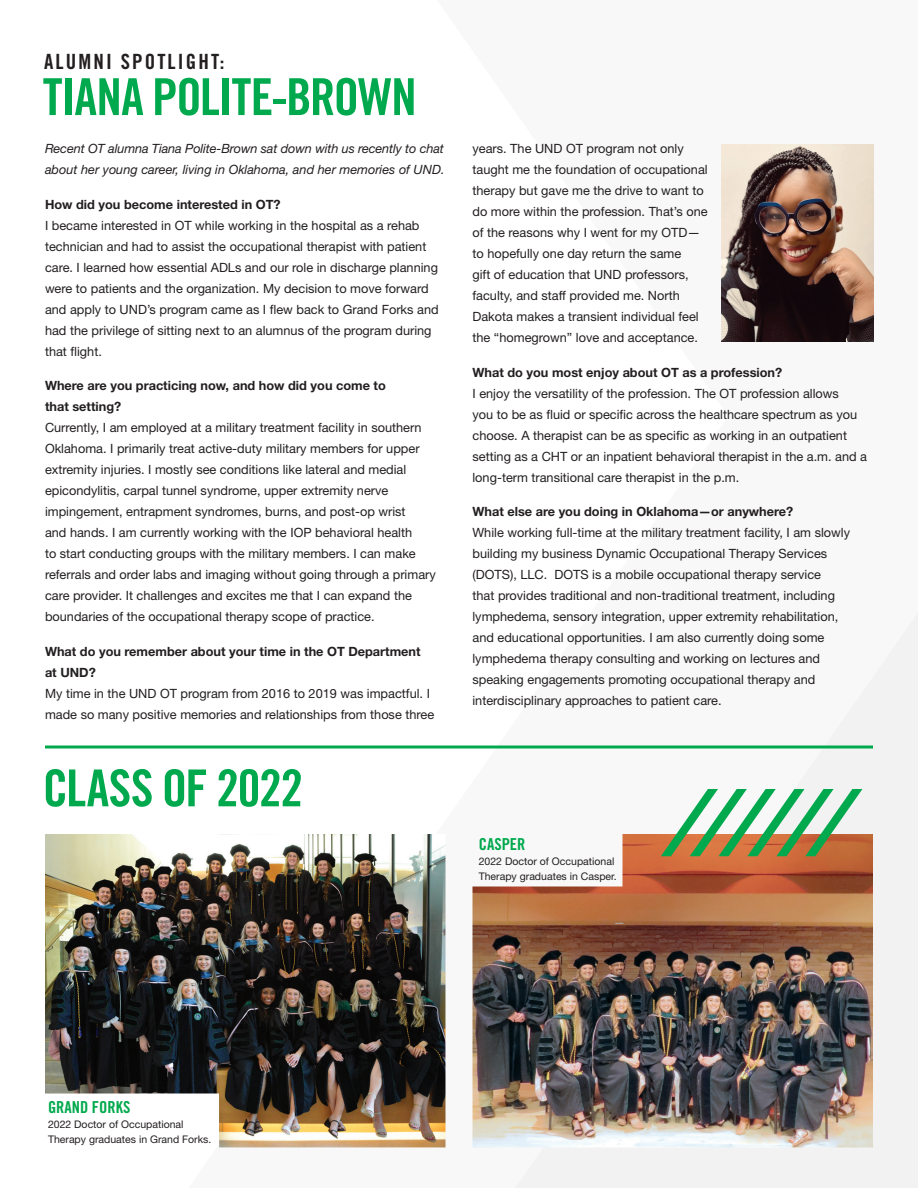
<style>
.page{position:relative;width:918px;height:1188px;background:#fff}
.page>*{position:absolute;margin:0;border:0;box-sizing:border-box;transform-origin:0 0}
.t1{font:51px "Trade Gothic LT Pro Bd Cn 20";letter-spacing:-.025em;color:#00a94d}
.t2{font:21px "Trade Gothic LT Pro Bd Cn 20";letter-spacing:.1em;color:#231f20}
.t3{font:16.5px "Trade Gothic LT Pro Bd Cn 20";color:#00a94d}
.t4{font:12.75px/21px "Helvetica Neue LT Pro";color:#231f20}
.t5{font:700 12.75px/21px "Helvetica Neue LT Pro";color:#231f20}
.t6{font:italic 12.75px/21px "Helvetica Neue LT Pro";letter-spacing:-.01em;color:#231f20}
.t7{font:10.5px/15px "Helvetica Neue LT Pro";color:#231f20}
</style>
<div class="page">
<svg style="left:515px;top:613px;width:403px;height:575px"></svg>
<img style="left:722px;top:144px;width:151px;height:198px">
<img style="left:45px;top:834px;width:401px;height:313px">
<img style="left:472px;top:834px;width:401px;height:314px">
<hr style="left:45px;top:746px;width:828px;height:2px;background:#00a94d">
<svg style="left:654px;top:789px;width:212px;height:67px"></svg>
<h2 class="t2" style="left:44px;top:49px;width:182px">ALUMNI SPOTLIGHT:</h2>
<h1 class="t1" style="left:43px;top:66px;width:375px">TIANA POLITE-BROWN</h1>
<p class="t6" style="left:45px;top:138px;width:401px">Recent OT alumna Tiana Polite-Brown sat down with us recently to chat about her young career, living in Oklahoma, and her memories of UND.</p>
<p class="t5" style="left:45px;top:193px;width:237px">How did you become interested in OT?</p>
<p class="t4" style="left:45px;top:214px;width:395px">I became interested in OT while working in the hospital as a rehab technician and had to assist the occupational therapist with patient care. I learned how essential ADLs and our role in discharge planning were to patients and the organization. My decision to move forward and apply to UND’s program came as I flew back to Grand Forks and had the privilege of sitting next to an alumnus of the program during that flight.</p>
<p class="t5" style="left:45px;top:375px;width:342px">Where are you practicing now, and how did you come to that setting?</p>
<p class="t4" style="left:45px;top:417px;width:392px">Currently, I am employed at a military treatment facility in southern Oklahoma. I primarily treat active-duty military members for upper extremity injuries. I mostly see conditions like lateral and medial epicondylitis, carpal tunnel syndrome, upper extremity nerve impingement, entrapment syndromes, burns, and post-op wrist<br>and hands. I am currently working with the IOP behavioral health<br>to start conducting groups with the military members. I can make referrals and order labs and imaging without going through a primary care provider. It challenges and excites me that I can expand the boundaries of the occupational therapy scope of practice.</p>
<p class="t5" style="left:45px;top:640px;width:377px">What do you remember about your time in the OT Department at UND?</p>
<p class="t4" style="left:45px;top:682px;width:391px">My time in the UND OT program from 2016 to 2019 was impactful. I made so many positive memories and relationships from those three</p>
<h1 class="t1" style="left:43px;top:757px;width:262px">CLASS OF 2022</h1>
<p class="t4" style="left:472px;top:138px;width:237px">years. The UND OT program not only taught me the foundation of occupational therapy but gave me the drive to want to do more within the profession. That’s one of the reasons why I went for my OTD— to hopefully one day return the same<br>gift of education that UND professors, faculty, and staff provided me. North Dakota makes a transient individual feel the “homegrown” love and acceptance.</p>
<p class="t5" style="left:472px;top:361px;width:311px">What do you most enjoy about OT as a profession?</p>
<p class="t4" style="left:472px;top:382px;width:396px">I enjoy the versatility of the profession. The OT profession allows<br>you to be as fluid or specific across the healthcare spectrum as you choose. A therapist can be as specific as working in an outpatient setting as a CHT or an inpatient behavioral therapist in the a.m. and a long-term transitional care therapist in the p.m.</p>
<p class="t5" style="left:472px;top:501px;width:322px">What else are you doing in Oklahoma—or anywhere?</p>
<p class="t4" style="left:472px;top:522px;width:379px">While working full-time at the military treatment facility, I am slowly building my business Dynamic Occupational Therapy Services (DOTS), LLC. DOTS is a mobile occupational therapy service<br>that provides traditional and non-traditional treatment, including lymphedema, sensory integration, upper extremity rehabilitation, and educational opportunities. I am also currently doing some lymphedema therapy consulting and working on lectures and speaking engagements promoting occupational therapy and interdisciplinary approaches to patient care.</p>
<p class="t3" style="left:479px;top:834px;width:48px">CASPER</p>
<p class="t7" style="left:479px;top:854px;width:139px">2022 Doctor of Occupational<br>Therapy graduates in Casper.</p>
<p class="t3" style="left:48px;top:1097px;width:84px">GRAND FORKS</p>
<p class="t7" style="left:48px;top:1116px;width:165px">2022 Doctor of Occupational<br>Therapy graduates in Grand Forks.</p>
</div>
